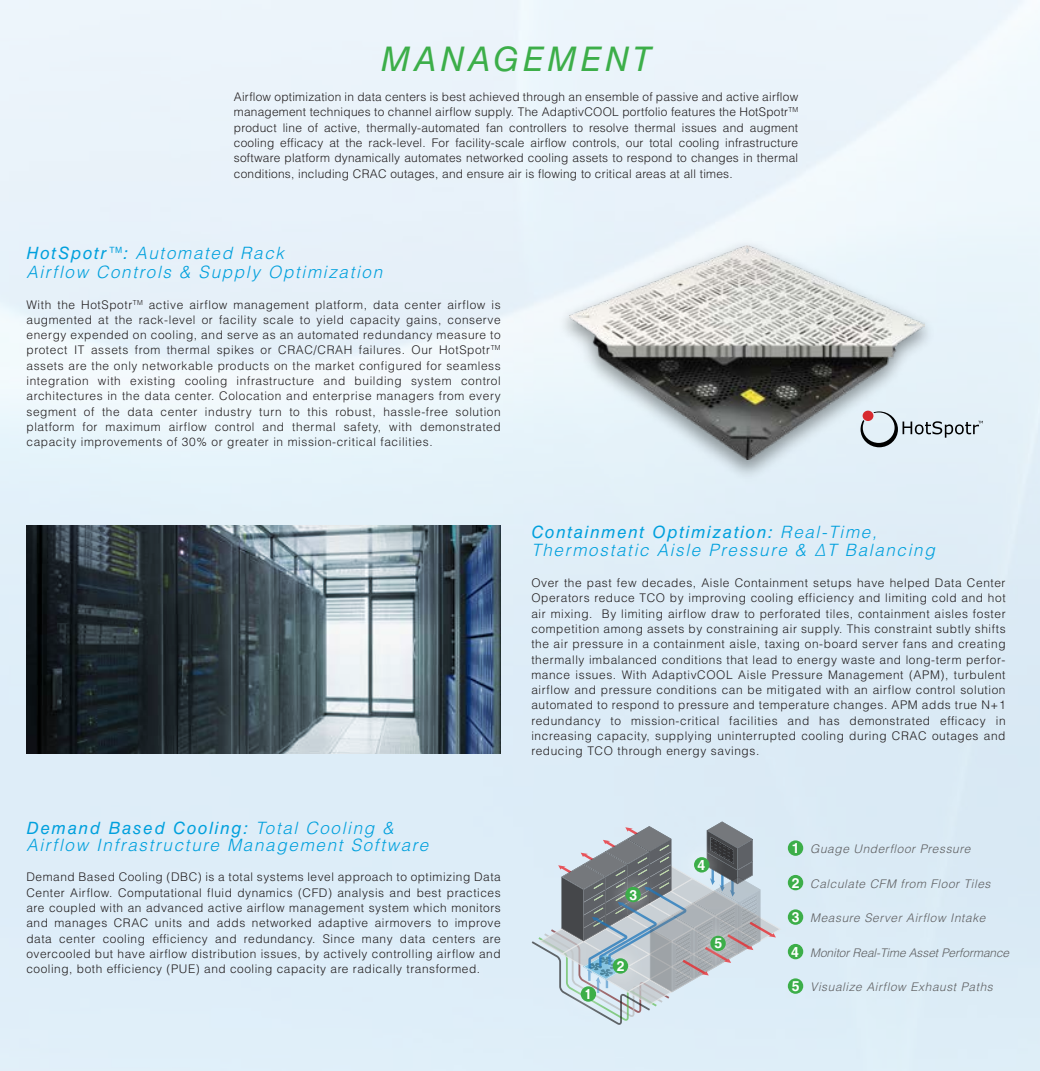
<style>
.page{position:relative;width:1040px;height:1071px;background:#fff}
.page>*{position:absolute;margin:0;border:0;box-sizing:border-box;transform-origin:0 0}
.t1{font:italic 33.95px "Helvetica LT Std";letter-spacing:.1em;color:#3cae49}
.t2{font:italic 300 16.97px/18.7px "Helvetica LT Std";letter-spacing:.1em;color:#00a0dd}
.t3{font:700 14px "Helvetica LT Std";color:#fff}
.t4{font:300 11.9px/15.2px "Helvetica LT Std";letter-spacing:.045em;color:#231f20;text-align:justify}
.t5{font:italic 300 11.9px "Helvetica LT Std";letter-spacing:.05em;color:#5f6062}
.t6{font:italic 300 11.9px "Helvetica LT Std";letter-spacing:-.005em;color:#5f6062}
.s1{font-weight:400}
</style>
<div class="page">
<img style="left:0;top:0;width:1040px;height:1071px">
<img style="left:551px;top:233px;width:391px;height:254px">
<img style="left:569px;top:245px;width:355px;height:215px">
<svg style="left:860px;top:411px;width:122px;height:36px;background:#c4cbd2"></svg>
<svg style="left:26px;top:526px;width:475px;height:228px;background:#505d65"></svg>
<svg style="left:531px;top:822px;width:250px;height:203px;background:#bfcad3"></svg>
<div style="left:787px;top:840px;width:16px;height:16px;background:#3cae49;border-radius:50%"></div>
<div style="left:787px;top:875px;width:16px;height:15px;background:#3cae49;border-radius:50%"></div>
<div style="left:787px;top:909px;width:16px;height:16px;background:#3cae49;border-radius:50%"></div>
<div style="left:787px;top:944px;width:16px;height:15px;background:#3cae49;border-radius:50%"></div>
<div style="left:787px;top:978px;width:16px;height:16px;background:#3cae49;border-radius:50%"></div>
<img style="left:554px;top:960px;width:68px;height:69px">
<svg style="left:580px;top:986px;width:16px;height:16px"></svg>
<img style="left:586px;top:932px;width:68px;height:69px">
<div style="left:612px;top:958px;width:16px;height:16px;background:#3cae49;border-radius:50%"></div>
<img style="left:599px;top:860px;width:68px;height:69px">
<div style="left:625px;top:887px;width:15px;height:15px;background:#3cae49;border-radius:50%"></div>
<img style="left:667px;top:831px;width:69px;height:68px">
<div style="left:694px;top:857px;width:15px;height:16px;background:#3cae49;border-radius:50%"></div>
<img style="left:684px;top:909px;width:68px;height:69px">
<div style="left:710px;top:936px;width:15px;height:15px;background:#3cae49;border-radius:50%"></div>
<h1 class="t1" style="left:380px;top:39px;width:272px">MANAGEMENT</h1>
<p class="t4" style="left:234px;top:89px;width:566px">Airflow optimization in data centers is best achieved through an ensemble of passive and active airflow management techniques to channel airflow supply. The AdaptivCOOL portfolio features the HotSpotr<sup>TM </sup>product line of active, thermally-automated fan controllers to resolve thermal issues and augment cooling efficacy at the rack-level. For facility-scale airflow controls, our total cooling infrastructure software platform dynamically automates networked cooling assets to respond to changes in thermal conditions, including CRAC outages, and ensure air is flowing to critical areas at all times.</p>
<h2 class="t2" style="left:26px;top:244px;width:357px"><span class="s1">HotSpotr™:</span> Automated Rack<br>Airflow Controls &amp; Supply Optimization</h2>
<p class="t4" style="left:26px;top:297px;width:476px">With the HotSpotr<sup>TM</sup> active airflow management platform, data center airflow is augmented at the rack-level or facility scale to yield capacity gains, conserve energy expended on cooling, and serve as an automated redundancy measure to protect IT assets from thermal spikes or CRAC/CRAH failures. Our HotSpotr<sup>TM </sup>assets are the only networkable products on the market configured for seamless integration with existing cooling infrastructure and building system control architectures in the data center. Colocation and enterprise managers from every segment of the data center industry turn to this robust, hassle-free solution platform for maximum airflow control and thermal safety, with demonstrated capacity improvements of 30% or greater in mission-critical facilities.</p>
<h2 class="t2" style="left:26px;top:819px;width:403px;line-height:17px"><span class="s1">Demand Based Cooling:</span> Total Cooling &amp;<br>Airflow Infrastructure Management Software</h2>
<p class="t4" style="left:26px;top:869px;width:476px">Demand Based Cooling (DBC) is a total systems level approach to optimizing Data Center Airflow. Computational fluid dynamics (CFD) analysis and best practices are coupled with an advanced active airflow management system which monitors and manages CRAC units and adds networked adaptive airmovers to improve data center cooling efficiency and redundancy. Since many data centers are overcooled but have airflow distribution issues, by actively controlling airflow and cooling, both efficiency (PUE) and cooling capacity are radically transformed.</p>
<h2 class="t2" style="left:531px;top:522px;width:405px"><span class="s1">Containment Optimization:</span> Real-Time,<br>Thermostatic Aisle Pressure &amp; ∆T Balancing</h2>
<p class="t4" style="left:531px;top:575px;width:476px">Over the past few decades, Aisle Containment setups have helped Data Center Operators reduce TCO by improving cooling efficiency and limiting cold and hot air mixing. By limiting airflow draw to perforated tiles, containment aisles foster competition among assets by constraining air supply. This constraint subtly shifts the air pressure in a containment aisle, taxing on-board server fans and creating thermally imbalanced conditions that lead to energy waste and long-term perfor&shy;mance issues. With AdaptivCOOL Aisle Pressure Management (APM), turbulent airflow and pressure conditions can be mitigated with an airflow control solution automated to respond to pressure and temperature changes. APM adds true N+1 redundancy to mission-critical facilities and has demonstrated efficacy in increasing capacity, supplying uninterrupted cooling during CRAC outages and reducing TCO through energy savings.</p>
<p class="t3" style="left:584px;top:986px;width:9px">1</p>
<p class="t3" style="left:629px;top:886px;width:9px">3</p>
<p class="t3" style="left:616px;top:957px;width:9px">2</p>
<p class="t3" style="left:697px;top:856px;width:9px">4</p>
<p class="t3" style="left:714px;top:935px;width:9px">5</p>
<p class="t3" style="left:791px;top:840px;width:9px">1</p>
<p class="t3" style="left:791px;top:874px;width:9px">2</p>
<p class="t3" style="left:791px;top:909px;width:9px">3</p>
<p class="t3" style="left:791px;top:943px;width:9px">4</p>
<p class="t3" style="left:791px;top:978px;width:9px">5</p>
<p class="t5" style="left:810px;top:841px;width:162px">Guage Underfloor Pressure</p>
<p class="t5" style="left:810px;top:876px;width:182px">Calculate CFM from Floor Tiles</p>
<p class="t5" style="left:810px;top:910px;width:177px">Measure Server Airflow Intake</p>
<p class="t6" style="left:810px;top:945px;width:200px">Monitor Real-Time Asset Performance</p>
<p class="t5" style="left:810px;top:979px;width:184px">Visualize Airflow Exhaust Paths</p>
</div>
